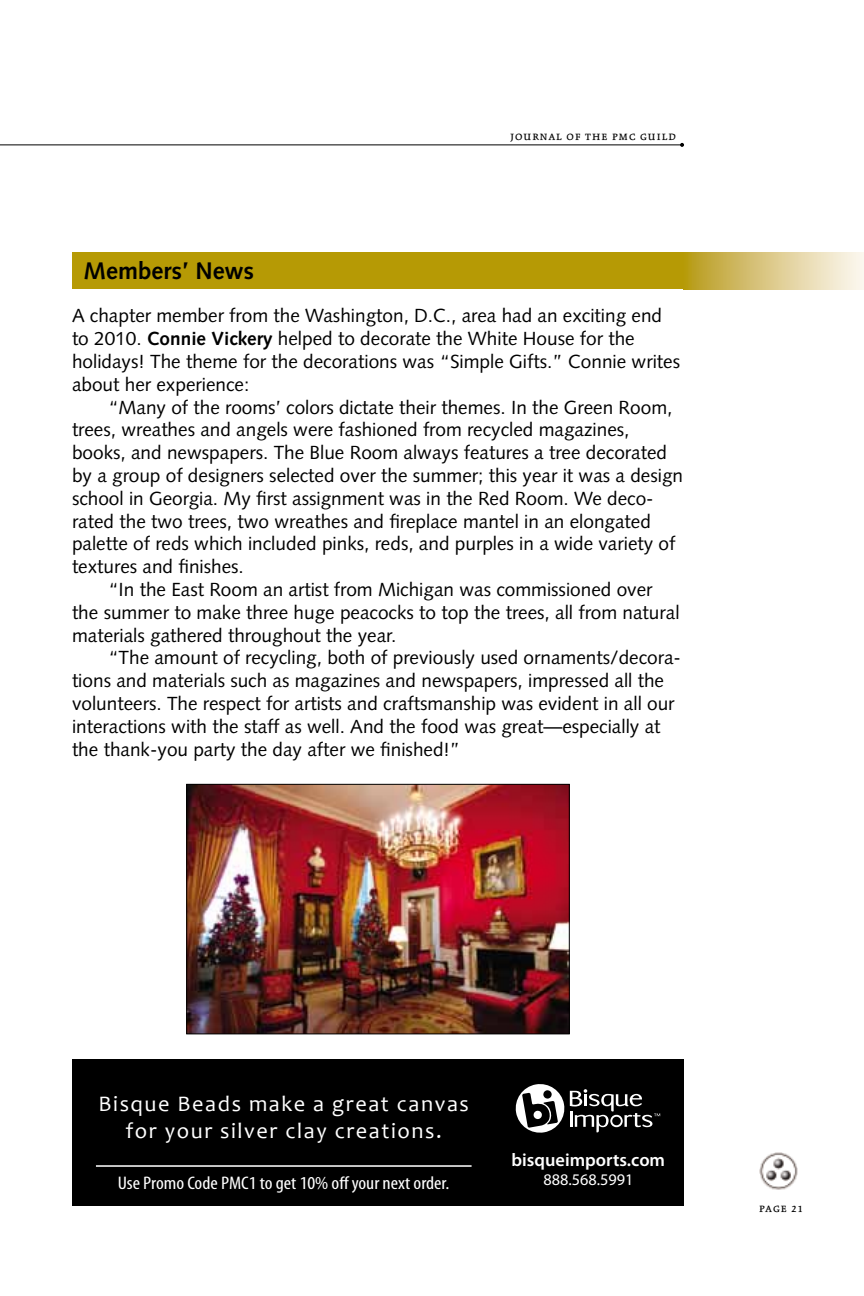
<style>
.page{position:relative;width:864px;height:1296px;background:#fff}
.page>*{position:absolute;margin:0;border:0;box-sizing:border-box;transform-origin:0 0}
.t1{font:700 24px "Syntax LT Std";color:#000}
.t2{font:22.4px/26.8px "Candara";letter-spacing:.07em;color:#fff;text-align:center}
.t3{font:19px/22.8px "Syntax LT Std";color:#000}
.t4{font:condensed 18.2px "Myriad Pro";color:#fff;scale:1.11 1}
.t5{font:600 18.2px "Myriad Pro";color:#fff}
.t6{font:16.2px "Myriad Pro";color:#fff}
.t7{font:14px "Kinesis Std";letter-spacing:.075em;color:#000}
.s1{font-weight:700}
</style>
<div class="page">
<hr style="left:0;top:144px;width:682px;height:1px;background:#000">
<svg style="left:680px;top:143px;width:4px;height:4px"></svg>
<img style="left:760px;top:1152px;width:38px;height:38px">
<div style="left:72px;top:253px;width:612px;height:36px;background:#b69a05"></div>
<div style="left:684px;top:253px;width:180px;height:36px;background:linear-gradient(to right,#b99b1d,#fef9f7)"></div>
<div style="left:72px;top:1060px;width:612px;height:146px;background:#000"></div>
<svg style="left:516px;top:1084px;width:144px;height:49px"></svg>
<hr style="left:96px;top:1165px;width:376px;height:2px;background:#fff">
<img style="left:188px;top:786px;width:380px;height:246px">
<div style="left:186px;top:784px;width:384px;height:250px;border:1px solid #000"></div>
<p class="t1" style="left:84px;top:257px;width:172px">Members’ News</p>
<p class="t7" style="left:511px;top:128px;width:167px">journal of the pmc guild</p>
<p class="t3" style="left:72px;top:305px;width:610px">A chapter member from the Washington, D.C., area had an exciting end to 2010. <span class="s1">Connie Vickery</span> helped to decorate the White House for the holidays! The theme for the decorations was “Simple Gifts.” Connie writes about her experience:</p>
<p class="t3" style="left:108px;top:396px;width:566px">“Many of the rooms’ colors dictate their themes. In the Green Room,</p>
<p class="t3" style="left:72px;top:419px;width:559px">trees, wreathes and angels were fashioned from recycled magazines,</p>
<p class="t3" style="left:72px;top:441px;width:597px">books, and newspapers. The Blue Room always features a tree decorated</p>
<p class="t3" style="left:72px;top:464px;width:613px">by a group of designers selected over the summer; this year it was a design</p>
<p class="t3" style="left:72px;top:487px;width:583px">school in Georgia. My first assignment was in the Red Room. We deco-</p>
<p class="t3" style="left:72px;top:510px;width:581px">rated the two trees, two wreathes and fireplace mantel in an elongated</p>
<p class="t3" style="left:72px;top:533px;width:605px">palette of reds which included pinks, reds, and purples in a wide variety of</p>
<p class="t3" style="left:72px;top:555px;width:173px">textures and finishes.</p>
<p class="t3" style="left:108px;top:578px;width:546px">“In the East Room an artist from Michigan was commissioned over</p>
<p class="t3" style="left:72px;top:601px;width:609px">the summer to make three huge peacocks to top the trees, all from natural</p>
<p class="t3" style="left:72px;top:624px;width:326px">materials gathered throughout the year.</p>
<p class="t3" style="left:108px;top:647px;width:574px">“The amount of recycling, both of previously used ornaments/decora-</p>
<p class="t3" style="left:72px;top:669px;width:594px">tions and materials such as magazines and newspapers, impressed all the</p>
<p class="t3" style="left:72px;top:692px;width:604px">volunteers. The respect for artists and craftsmanship was evident in all our</p>
<p class="t3" style="left:72px;top:715px;width:590px">interactions with the staff as well. And the food was great—especially at</p>
<p class="t3" style="left:72px;top:738px;width:390px">the thank-you party the day after we finished!”</p>
<p class="t2" style="left:99px;top:1091px;width:372px">Bisque Beads make a great canvas for your silver clay creations.</p>
<p class="t4" style="left:118px;top:1172px;width:300px">Use Promo Code PMC1 to get 10% off your next order.</p>
<p class="t5" style="left:512px;top:1148px;width:155px">bisqueimports.com</p>
<p class="t6" style="left:543px;top:1170px;width:92px">888.568.5991</p>
<p class="t7" style="left:759px;top:1200px;width:45px">page 21</p>
</div>
